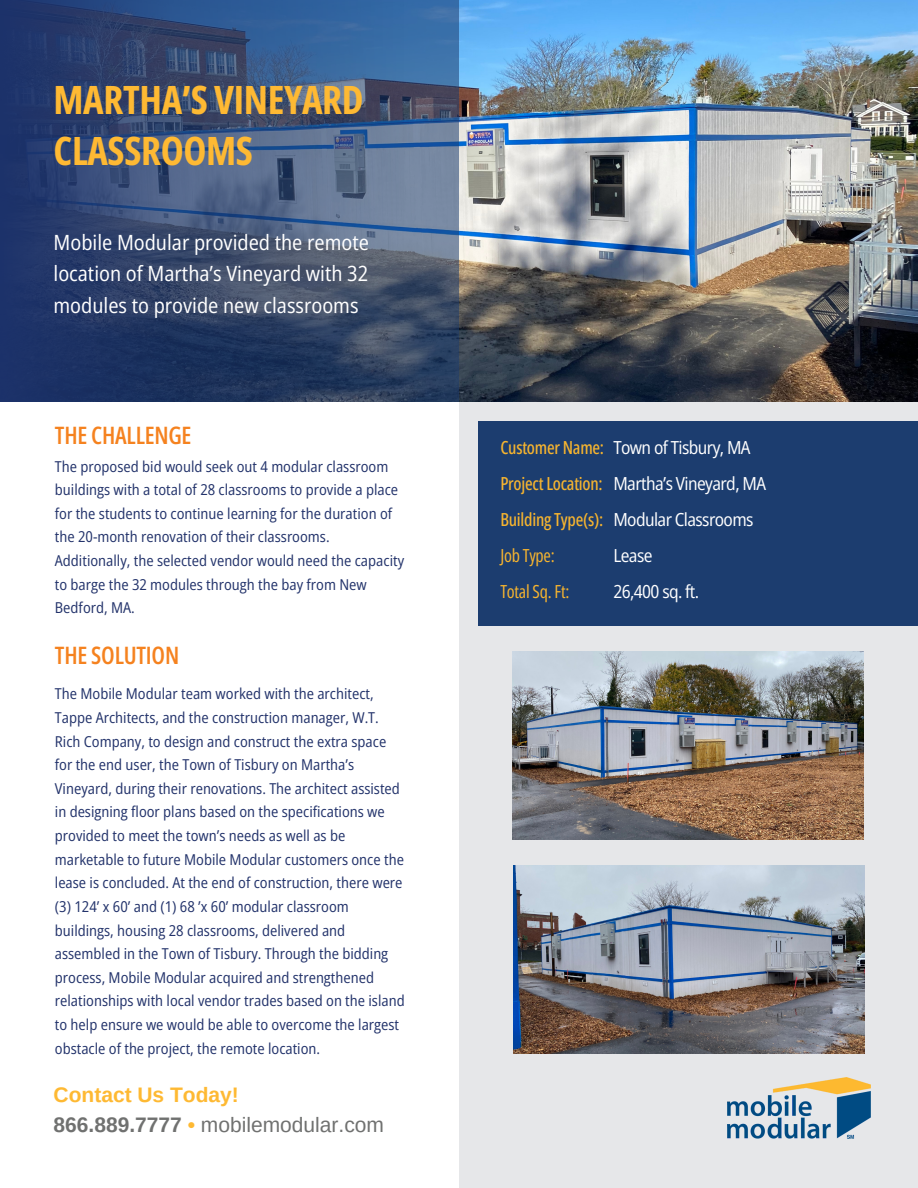
<style>
.page{position:relative;width:918px;height:1188px;background:#fff}
.page>*{position:absolute;margin:0;border:0;box-sizing:border-box;transform-origin:0 0}
.t1{font:700 39px "Open Sans Condensed";letter-spacing:-.01em;color:#feb933}
.t2{font:600 24px "Open Sans Condensed";letter-spacing:-.01em;color:#f5821f}
.t3{font:semi-condensed 21px/31.5px "Open Sans";color:#fff;text-align:justify}
.t4{font:21px "Arimo";color:#707170}
.t5{font:700 21px "Arimo";color:#feb933}
.t6{font:semi-condensed 18px "Open Sans";letter-spacing:-.035em;color:#fff}
.t7{font:500 18px "Open Sans Condensed";letter-spacing:-.015em;color:#f6b42f}
.t8{font:18px "Open Sans Condensed";letter-spacing:-.015em;color:#f6b42f}
.t9{font:semi-condensed 15px/23.7px "Open Sans";color:#23336b}
.s1{font-weight:700}
.s2{font-weight:700;color:#feb933}
</style>
<div class="page">
<div style="left:459px;top:401px;width:459px;height:787px;background:#e6e7e9"></div>
<img style="left:0;top:0;width:918px;height:402px">
<svg style="left:405px;top:0;width:54px;height:401px"></svg>
<svg style="left:0;top:0;width:405px;height:401px"></svg>
<div style="left:478px;top:421px;width:440px;height:205px;background:#1c3d6f"></div>
<img style="left:514px;top:866px;width:351px;height:188px">
<img style="left:728px;top:1078px;width:143px;height:61px">
<img style="left:513px;top:652px;width:351px;height:188px">
<p class="t1" style="left:54px;top:73px;width:312px">MARTHA’S VINEYARD</p>
<p class="t1" style="left:54px;top:123px;width:201px">CLASSROOMS</p>
<p class="t3" style="left:54px;top:226px;width:317px">Mobile Modular provided the remote location of Martha’s Vineyard with 32 modules to provide new classrooms</p>
<p class="t2" style="left:55px;top:418px;width:138px">THE CHALLENGE</p>
<p class="t9" style="left:55px;top:454px;width:351px">The proposed bid would seek out 4 modular classroom buildings with a total of 28 classrooms to provide a place for the students to continue learning for the duration of the 20-month renovation of their classrooms.<br>Additionally, the selected vendor would need the capacity to barge the 32 modules through the bay from New Bedford, MA.</p>
<p class="t2" style="left:55px;top:639px;width:126px">THE SOLUTION</p>
<p class="t9" style="left:55px;top:682px;width:351px">The Mobile Modular team worked with the architect, Tappe Architects, and the construction manager, W.T.<br>Rich Company, to design and construct the extra space for the end user, the Town of Tisbury on Martha’s Vineyard, during their renovations. The architect assisted in designing floor plans based on the specifications we provided to meet the town’s needs as well as be marketable to future Mobile Modular customers once the lease is concluded. At the end of construction, there were (3) 124’ x 60’ and (1) 68 ’x 60’ modular classroom buildings, housing 28 classrooms, delivered and assembled in the Town of Tisbury. Through the bidding process, Mobile Modular acquired and strengthened relationships with local vendor trades based on the island to help ensure we would be able to overcome the largest obstacle of the project, the remote location.</p>
<p class="t5" style="left:54px;top:1083px;width:187px">Contact Us Today!</p>
<p class="t4" style="left:54px;top:1113px;width:332px"><span class="s1">866.889.7777</span> <span class="s2">•</span> mobilemodular.com</p>
<p class="t7" style="left:500px;top:435px;width:105px">Customer Name:</p>
<p class="t7" style="left:500px;top:471px;width:104px">Project Location:</p>
<p class="t7" style="left:500px;top:507px;width:105px">Building Type(s):</p>
<p class="t8" style="left:500px;top:543px;width:56px">Job Type:</p>
<p class="t8" style="left:500px;top:579px;width:70px">Total Sq. Ft:</p>
<p class="t6" style="left:613px;top:435px;width:139px">Town of Tisbury, MA</p>
<p class="t6" style="left:613px;top:471px;width:154px">Martha’s Vineyard, MA</p>
<p class="t6" style="left:613px;top:507px;width:142px">Modular Classrooms</p>
<p class="t6" style="left:613px;top:543px;width:41px">Lease</p>
<p class="t6" style="left:613px;top:579px;width:87px">26,400 sq. ft.</p>
</div>
